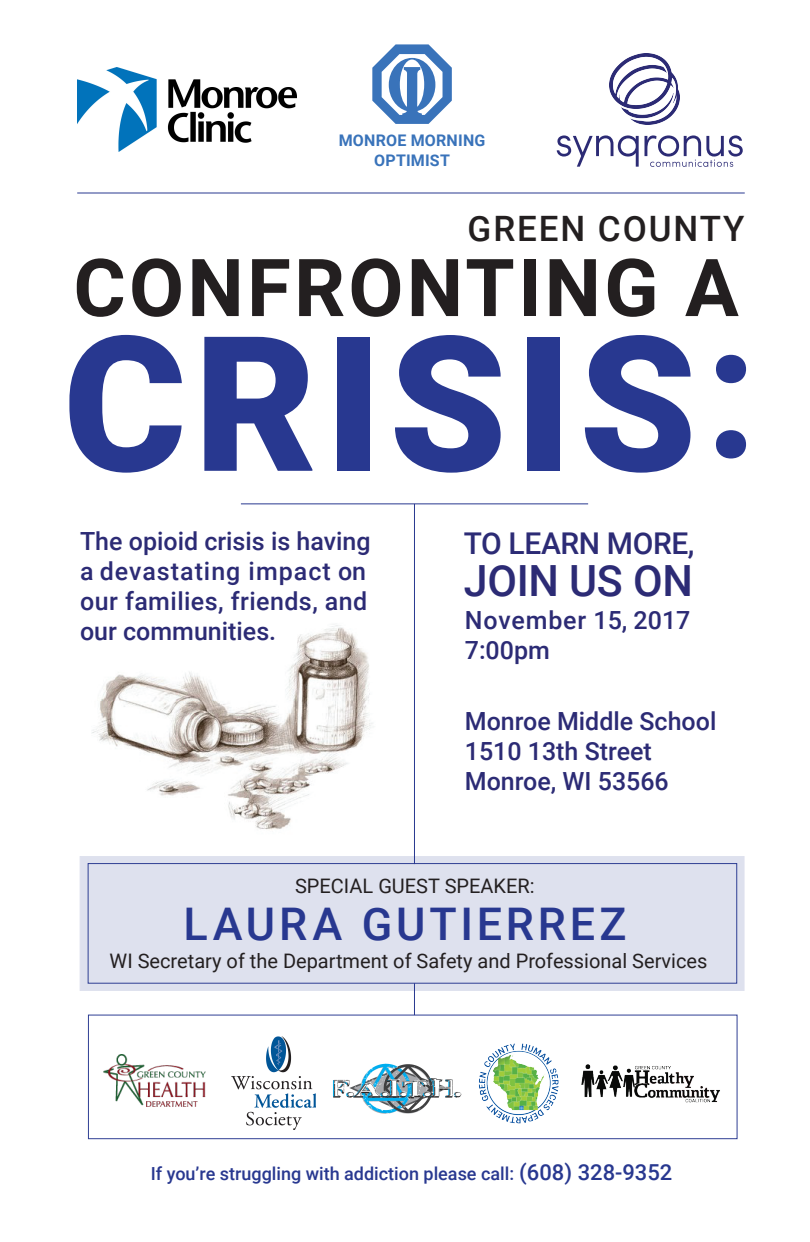
<style>
.page{position:relative;width:810px;height:1242px;background:#fff}
.page>*{position:absolute;margin:0;border:0;box-sizing:border-box;transform-origin:0 0}
.t1{font:700 80px "Roboto";letter-spacing:.04em;color:#231f20}
.t2{font:500 45px "Roboto";letter-spacing:.085em;color:#283890}
.t3{font:500 43px "Roboto";letter-spacing:-.005em;color:#2c2b75}
.t4{font:500 35px "Roboto";letter-spacing:.055em;color:#231f20}
.t5{font:500 30px "Roboto";letter-spacing:-.015em;color:#2c2b75}
.t6{font:500 25px/30px "Roboto";letter-spacing:.02em;color:#2c2b75}
.t7{font:500 25px/30px "Roboto";color:#2c2b75}
.t8{font:20px "Roboto";color:#231f20}
.t9{font:500 18px "Roboto";color:#283890}
.t10{font:700 16px/20px "Roboto";letter-spacing:.015em;color:#3973ba;text-align:center}
.s1{font-size:22px}
</style>
<div class="page">
<img style="left:92px;top:625px;width:281px;height:205px">
<img style="left:231px;top:1036px;width:85px;height:94px">
<img style="left:104px;top:1055px;width:102px;height:52px">
<img style="left:316px;top:1063px;width:127px;height:77px">
<div style="left:338px;top:1114px;width:119px;height:31px;background:#fff"></div>
<img style="left:594px;top:1014px;width:144px;height:126px">
<img style="left:443px;top:1014px;width:151px;height:126px">
<svg style="left:69px;top:335px;width:113px;height:138px"></svg>
<svg style="left:204px;top:337px;width:108px;height:134px"></svg>
<div style="left:337px;top:337px;width:32px;height:134px;background:#283890"></div>
<svg style="left:395px;top:335px;width:106px;height:138px"></svg>
<div style="left:527px;top:337px;width:32px;height:134px;background:#283890"></div>
<svg style="left:585px;top:335px;width:106px;height:138px"></svg>
<svg style="left:716px;top:355px;width:30px;height:104px"></svg>
<div style="left:80px;top:856px;width:665px;height:135px;background:#dee1ee"></div>
<div style="left:88px;top:863px;width:649px;height:121px;border:1px solid #283890"></div>
<div style="left:88px;top:1015px;width:650px;height:124px;border:1px solid #283890"></div>
<hr style="left:241px;top:503px;width:347px;height:1px;background:#283890">
<hr style="left:77px;top:192px;width:668px;height:2px;background:#283890">
<svg style="left:557px;top:135px;width:82px;height:32px"></svg>
<svg style="left:645px;top:135px;width:98px;height:32px"></svg>
<hr style="left:414px;top:504px;width:1px;height:360px;background:#283890">
<hr style="left:414px;top:983px;width:1px;height:32px;background:#283890">
<img style="left:77px;top:67px;width:220px;height:84px">
<img style="left:609px;top:53px;width:71px;height:72px">
<svg style="left:372px;top:44px;width:80px;height:80px"></svg>
<p class="t10" style="left:339px;top:130px;width:148px">MONROE MORNING<br>OPTIMIST</p>
<h3 class="t4" style="left:468px;top:204px;width:278px">GREEN COUNTY</h3>
<h1 class="t1" style="left:73px;top:232px;width:667px">CONFRONTING A</h1>
<p class="t6" style="left:80px;top:525px;width:292px">The opioid crisis is having a devastating impact on our families, friends, and our communities.</p>
<p class="t5" style="left:464px;top:523px;width:232px">TO LEARN MORE,</p>
<h3 class="t3" style="left:464px;top:551px;width:231px">JOIN US ON</h3>
<p class="t7" style="left:465px;top:604px;width:227px">November 15, 2017<br>7:00pm</p>
<p class="t7" style="left:465px;top:706px;width:253px">Monroe Middle School<br>1510 13th Street<br>Monroe, WI 53566</p>
<p class="t8" style="left:295px;top:872px;width:241px">SPECIAL GUEST SPEAKER:</p>
<h2 class="t2" style="left:183px;top:893px;width:445px">LAURA GUTIERREZ</h2>
<p class="t8" style="left:110px;top:947px;width:599px">WI Secretary of the Department of Safety and Professional Services</p>
<p class="t9" style="left:151px;top:1161px;width:523px">If you’re struggling with addiction please call: <span class="s1">(608) 328-9352</span></p>
</div>
